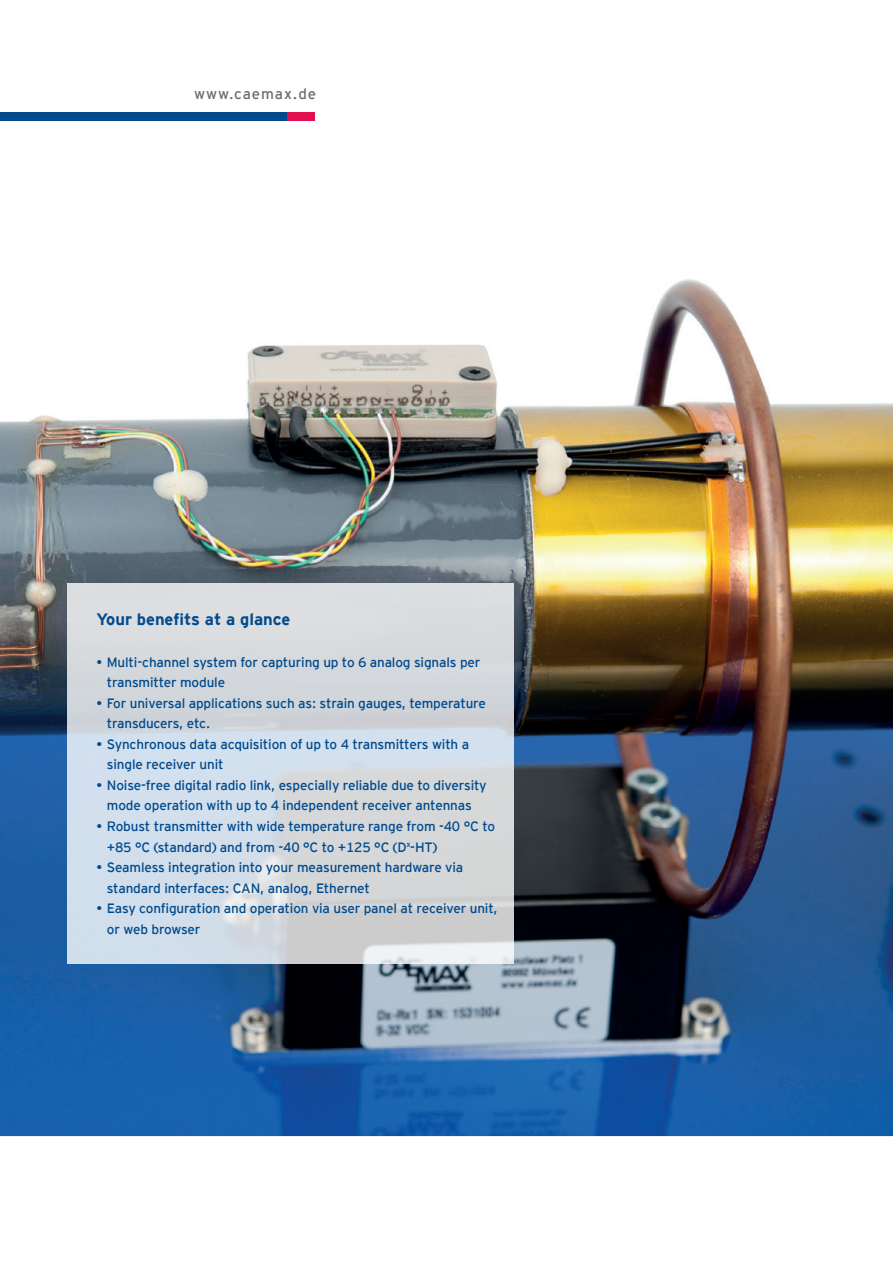
<style>
.page{position:relative;width:893px;height:1263px;background:#fff}
.page>*{position:absolute;margin:0;border:0;box-sizing:border-box;transform-origin:0 0}
.t1{font:700 16.5px "Interstate";color:#004a8d}
.t2{font:15px "Interstate";letter-spacing:.06em;color:#6c6d70}
.t3{font:13.5px/20.5px "Interstate";letter-spacing:-.01em;color:#004a8d}
</style>
<div class="page">
<div style="left:0;top:113px;width:288px;height:8px;background:#004a8d"></div>
<div style="left:288px;top:113px;width:27px;height:8px;background:#e2104f"></div>
<img style="left:0;top:279px;width:893px;height:856px">
<svg style="left:68px;top:584px;width:446px;height:380px;fill:#d3dbde"></svg>
<p class="t2" style="left:194px;top:86px;width:123px">www.caemax.de</p>
<p class="t1" style="left:96px;top:610px;width:196px">Your benefits at a glance</p>
<p class="t3" style="left:107px;top:651px;width:375px;text-indent:-11px">• Multi-channel system for capturing up to 6 analog signals per transmitter module</p>
<p class="t3" style="left:107px;top:692px;width:381px;text-indent:-11px">• For universal applications such as: strain gauges, temperature transducers, etc.</p>
<p class="t3" style="left:107px;top:734px;width:364px;text-indent:-11px">• Synchronous data acquisition of up to 4 transmitters with a single receiver unit</p>
<p class="t3" style="left:96px;top:775px;width:392px;text-align:center">• Noise-free digital radio link, especially reliable due to diversity mode operation with up to 4 independent receiver antennas</p>
<p class="t3" style="left:107px;top:816px;width:390px;text-indent:-11px">• Robust transmitter with wide temperature range from -40 °C to +85 °C (standard) and from -40 °C to +125 °C (D<sup>x</sup>-HT)</p>
<p class="t3" style="left:107px;top:857px;width:358px;text-indent:-11px">• Seamless integration into your measurement hardware via standard interfaces: CAN, analog, Ethernet</p>
<p class="t3" style="left:107px;top:898px;width:392px;text-indent:-11px">• Easy configuration and operation via user panel at receiver unit, or web browser</p>
</div>
